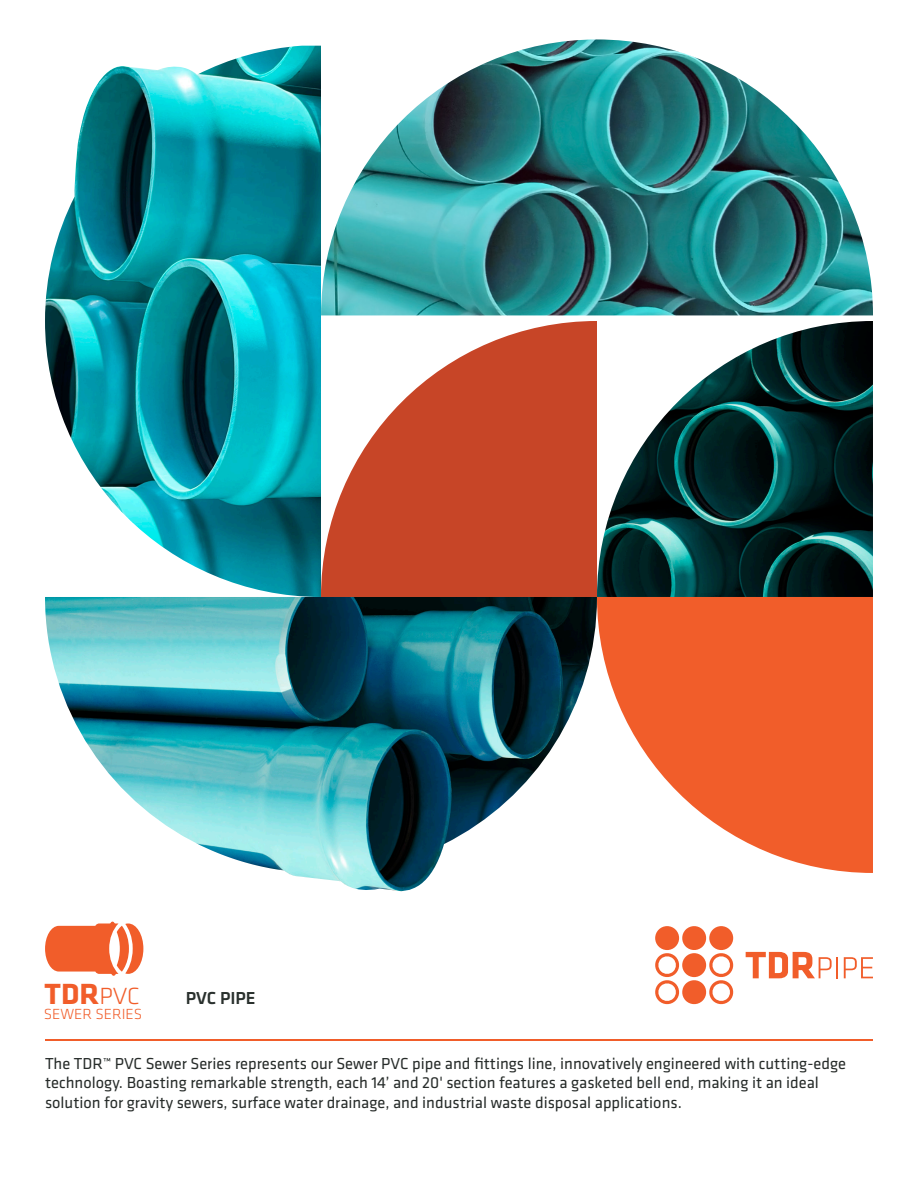
<style>
.page{position:relative;width:918px;height:1188px;background:#fff}
.page>*{position:absolute;margin:0;border:0;box-sizing:border-box;transform-origin:0 0}
.t1{font:700 30.3px "Klavika";color:#f15d2a}
.t2{font:500 18px "Klavika";color:#2a312e}
.t3{font:16.5px/19.5px "Klavika";color:#272c2a}
.t4{font:300 15.15px "Klavika";color:#f15d2a}
.s1{font-weight:300;font-size:24.3px}
</style>
<div class="page">
<img style="left:45px;top:46px;width:276px;height:551px">
<svg style="left:597px;top:597px;width:276px;height:276px;fill:#f15d2a"></svg>
<img style="left:597px;top:321px;width:276px;height:276px">
<svg style="left:321px;top:321px;width:276px;height:276px;fill:#c74527"></svg>
<img style="left:45px;top:597px;width:552px;height:295px">
<hr style="left:45px;top:1039px;width:828px;height:2px;background:#f15d2a">
<svg style="left:746px;top:952px;width:86px;height:26px"></svg>
<hr style="left:836px;top:957px;width:2px;height:21px;background:#f15d2a">
<svg style="left:844px;top:957px;width:29px;height:21px"></svg>
<svg style="left:655px;top:926px;width:79px;height:79px"></svg>
<svg style="left:45px;top:922px;width:98px;height:54px"></svg>
<img style="left:321px;top:39px;width:552px;height:276px">
<h1 class="t1" style="left:45px;top:972px;width:97px">TDR<span class="s1">PVC</span></h1>
<p class="t2" style="left:186px;top:986px;width:71px">PVC PIPE</p>
<p class="t4" style="left:44px;top:1005px;width:100px">SEWER SERIES</p>
<p class="t3" style="left:45px;top:1053px;width:803px">The TDR™ PVC Sewer Series represents our Sewer PVC pipe and fittings line, innovatively engineered with cutting-edge technology. Boasting remarkable strength, each 14’ and 20' section features a gasketed bell end, making it an ideal solution for gravity sewers, surface water drainage, and industrial waste disposal applications.</p>
</div>
